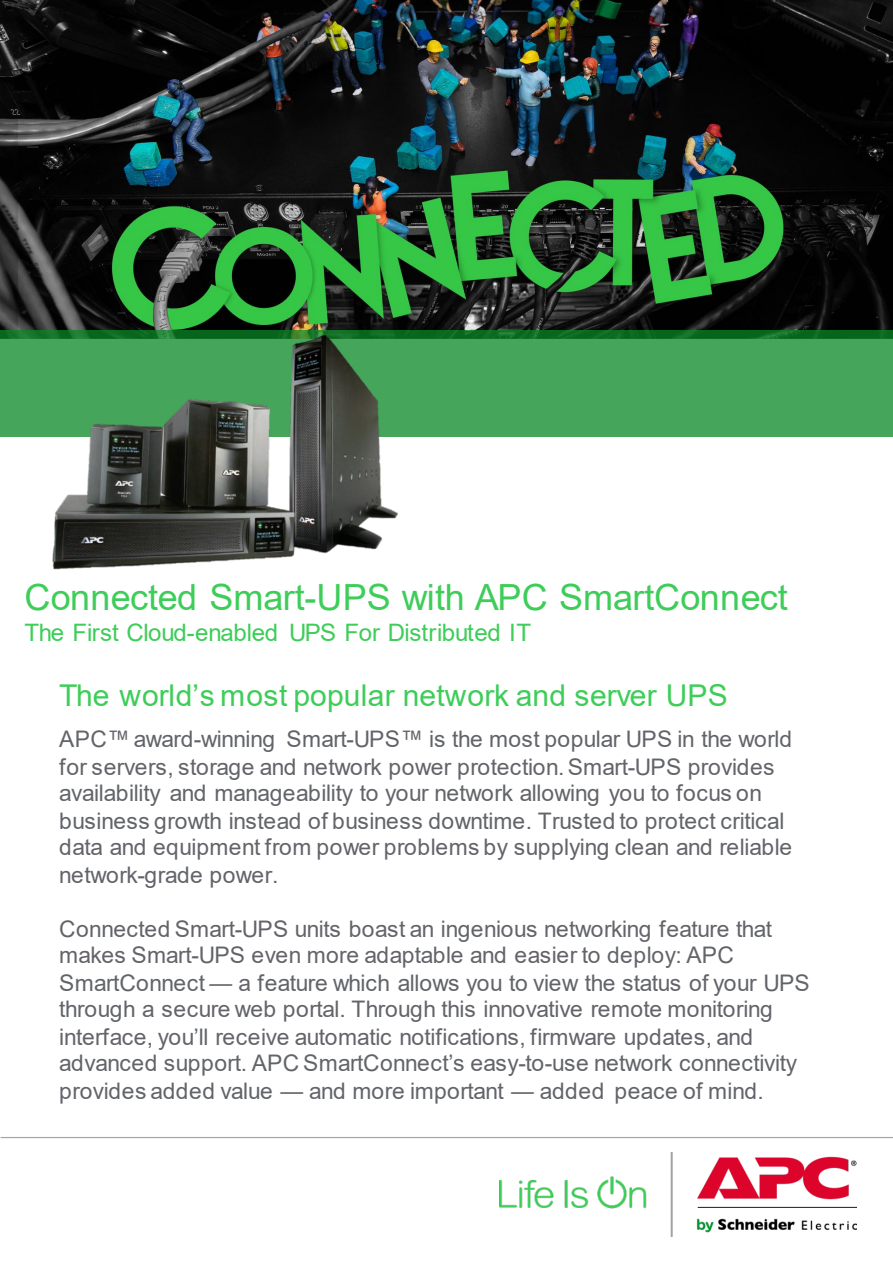
<style>
.page{position:relative;width:893px;height:1263px;background:#fff}
.page>*{position:absolute;margin:0;border:0;box-sizing:border-box;transform-origin:0 0}
.t1{font:36px "Arial";color:#3dcd58}
.t2{font:30px "Arial";letter-spacing:.005em;color:#3dcd58}
.t3{font:24px "Arial";letter-spacing:-.01em;color:#3dcd58}
.t4{font:22.8px/27px "Arial";letter-spacing:-.01em;color:#626469}
</style>
<div class="page">
<img style="left:0;top:0;width:893px;height:330px">
<img style="left:499px;top:1152px;width:358px;height:84px">
<hr style="left:1px;top:1136px;width:892px;height:2px;background:#a5a5a5">
<div style="left:0;top:330px;width:893px;height:107px;background:#088723;opacity:.75"></div>
<img style="left:48px;top:331px;width:349px;height:239px">
<h1 class="t1" style="left:24px;top:572px;width:765px">Connected Smart-UPS with APC SmartConnect</h1>
<p class="t3" style="left:24px;top:616px;width:508px">The First Cloud-enabled UPS For Distributed IT</p>
<h2 class="t2" style="left:59px;top:675px;width:670px">The world’s most popular network and server UPS</h2>
<p class="t4" style="left:59px;top:725px;width:734px">APC™ award-winning Smart-UPS™ is the most popular UPS in the world for servers, storage and network power protection. Smart-UPS provides availability and manageability to your network allowing you to focus on business growth instead of business downtime. Trusted to protect critical data and equipment from power problems by supplying clean and reliable network-grade power.</p>
<p class="t4" style="left:59px;top:915px;width:752px">Connected Smart-UPS units boast an ingenious networking feature that makes Smart-UPS even more adaptable and easier to deploy: APC SmartConnect — a feature which allows you to view the status of your UPS through a secure web portal. Through this innovative remote monitoring interface, you’ll receive automatic notifications, firmware updates, and advanced support. APC SmartConnect’s easy-to-use network connectivity provides added value — and more important — added peace of mind.</p>
</div>
